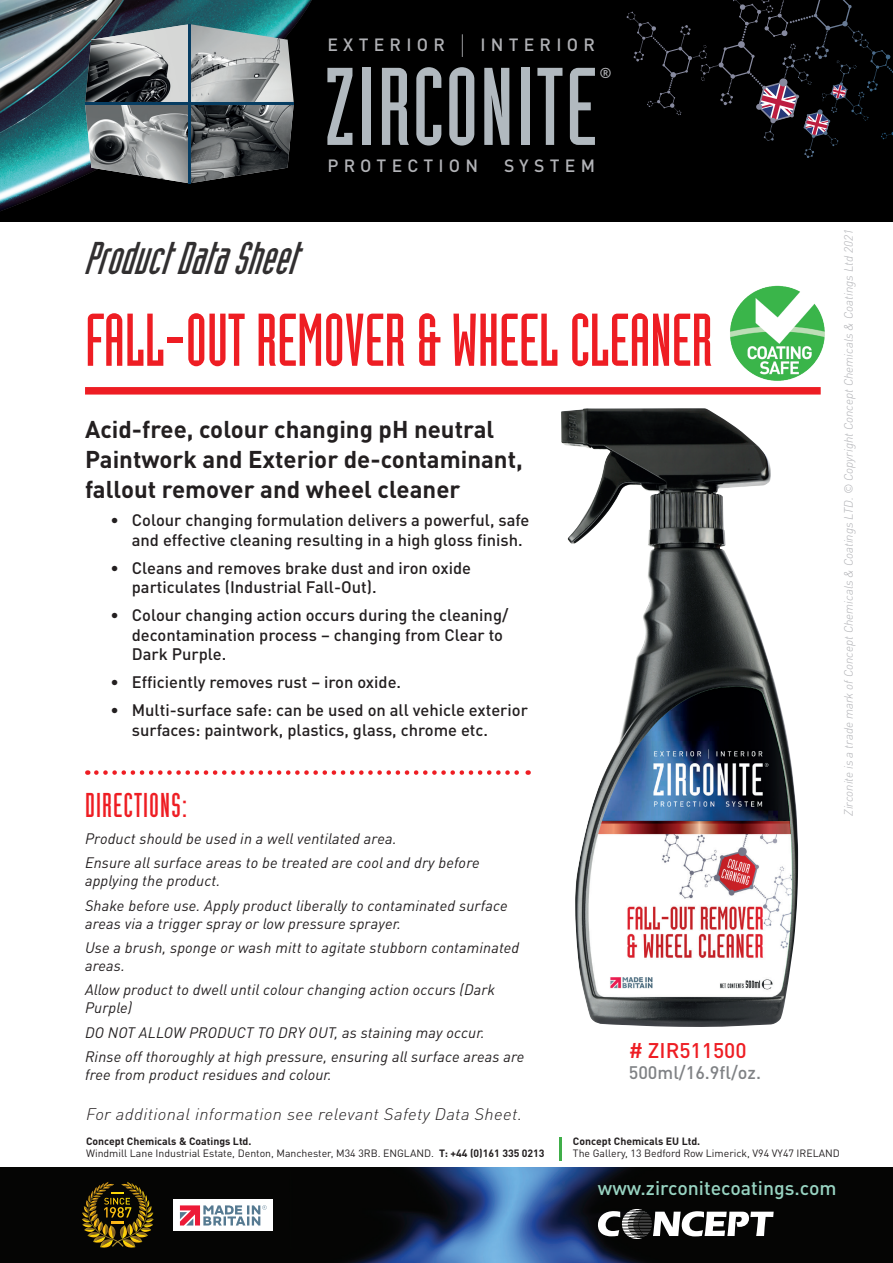
<style>
.page{position:relative;width:893px;height:1263px;background:#fff}
.page>*{position:absolute;margin:0;border:0;box-sizing:border-box;transform-origin:0 0}
.t1{font:78px "Mech Monoline";letter-spacing:-.005em;color:#ee1d23}
.t2{font:italic 48px "Mech Monoline";color:#312f30}
.t3{font:36px "Mech Monoline";letter-spacing:.03em;color:#ee1d23}
.t4{font:700 24px/30px "DIN Pro";color:#231f20}
.t5{font:500 21px "DIN Pro";color:#ee1d23}
.t6{font:500 19.5px "DIN Pro";color:#98d4c2}
.t7{font:500 18px "DIN Pro";color:#808285}
.t8{font:500 17.55px "DIN Pro";letter-spacing:.3em;color:#b0b1b5}
.t9{font:500 17.55px "DIN Pro";letter-spacing:.3em;color:#b2b3b7}
.t10{font:500 16.5px/19.5px "DIN Pro";color:#231f20}
.t11{font:italic 300 16.5px "DIN Pro";letter-spacing:.02em;color:#231f20;scale:1.05 1}
.t12{font:italic 15px/24.3px "DIN Pro";letter-spacing:.01em;color:#231f20}
.t13{font:500 14.25px "DIN Pro";color:#b2b3b7}
.t14{font:italic 300 12px "DIN Pro";color:#b0b1b5}
.t15{font:10.5px/12px "DIN Pro";color:#231f20}
.t16{font:700 10.5px "DIN Pro";color:#231f20}
.s1{font-weight:300;font-size:26.4px}
.s2{font-weight:700}
</style>
<div class="page">
<div style="left:85px;top:387px;width:736px;height:8px;background:#ee1d23"></div>
<svg style="left:96px;top:770px;width:433px;height:5px"></svg>
<img style="left:561px;top:408px;width:237px;height:619px">
<img style="left:730px;top:285px;width:95px;height:96px">
<img style="left:0;top:1167px;width:893px;height:96px">
<svg style="left:82px;top:1182px;width:72px;height:66px;background:#4c3c0b"></svg>
<div style="left:0;top:0;width:893px;height:221px;background:#000"></div>
<img style="left:0;top:0;width:312px;height:211px">
<svg style="left:627px;top:0;width:266px;height:158px"></svg>
<svg style="left:327px;top:68px;width:25px;height:77px"></svg>
<div style="left:362px;top:68px;width:8px;height:77px;background:#b1b9bf"></div>
<svg style="left:382px;top:68px;width:27px;height:77px"></svg>
<svg style="left:416px;top:67px;width:25px;height:79px"></svg>
<svg style="left:449px;top:67px;width:25px;height:79px"></svg>
<svg style="left:484px;top:68px;width:25px;height:77px"></svg>
<div style="left:521px;top:68px;width:8px;height:77px;background:#b1b9bf"></div>
<svg style="left:537px;top:68px;width:25px;height:77px"></svg>
<svg style="left:570px;top:68px;width:25px;height:77px"></svg>
<svg style="left:85px;top:24px;width:209px;height:159px;background:#777d7f"></svg>
<hr style="left:188px;top:24px;width:2px;height:159px;background:#073d62">
<hr style="left:85px;top:103px;width:209px;height:2px;background:#073d62">
<div style="left:174px;top:1199px;width:99px;height:32px;background:#fff"></div>
<svg style="left:180px;top:1205px;width:87px;height:20px"></svg>
<svg style="left:598px;top:1209px;width:176px;height:30px"></svg>
<hr style="left:559px;top:1137px;width:2px;height:23px;background:#40ae49">
<p class="t8" style="left:327px;top:31px;width:269px">EXTERIOR <span class="s1">|</span> INTERIOR</p>
<p class="t13" style="left:600px;top:61px;width:14px">®</p>
<p class="t9" style="left:327px;top:151px;width:152px">PROTECTION</p>
<p class="t9" style="left:504px;top:151px;width:92px">SYSTEM</p>
<h2 class="t2" style="left:83px;top:234px;width:230px">ProductDataSheet</h2>
<h1 class="t1" style="left:85px;top:300px;width:629px">FALL-OUT REMOVER &amp; WHEEL CLEANER</h1>
<h3 class="t4" style="left:85px;top:412px;width:439px">Acid-free, colour changing pH neutral<br>Paintwork and Exterior de-contaminant, fallout remover and wheel cleaner</h3>
<p class="t10" style="left:132px;top:509px;width:399px;text-indent:-21px">• Colour changing formulation delivers a powerful, safe and effective cleaning resulting in a high gloss finish.</p>
<p class="t10" style="left:132px;top:556px;width:341px;text-indent:-21px">• Cleans and removes brake dust and iron oxide particulates (Industrial Fall-Out).</p>
<p class="t10" style="left:132px;top:604px;width:378px;text-indent:-21px">• Colour changing action occurs during the cleaning/ decontamination process – changing from Clear to<br>Dark Purple.</p>
<p class="t10" style="left:111px;top:671px;width:292px">• Efficiently removes rust – iron oxide.</p>
<p class="t10" style="left:132px;top:699px;width:398px;text-indent:-21px">• Multi-surface safe: can be used on all vehicle exterior surfaces: paintwork, plastics, glass, chrome etc.</p>
<h3 class="t3" style="left:85px;top:787px;width:104px">DIRECTIONS:</h3>
<p class="t12" style="left:85px;top:825px;width:396px">Product should be used in a well ventilated area.<br>Ensure all surface areas to be treated are cool and dry before</p>
<p class="t12" style="left:85px;top:867px;width:424px">applying the product.<br>Shake before use. Apply product liberally to contaminated surface</p>
<p class="t12" style="left:85px;top:909px;width:436px">areas via a trigger spray or low pressure sprayer.<br>Use a brush, sponge or wash mitt to agitate stubborn contaminated</p>
<p class="t12" style="left:85px;top:952px;width:412px">areas.<br>Allow product to dwell until colour changing action occurs (Dark</p>
<p class="t12" style="left:85px;top:994px;width:441px">Purple)<br>DO NOT ALLOW PRODUCT TO DRY OUT, as staining may occur.<br>Rinse off thoroughly at high pressure, ensuring all surface areas are</p>
<p class="t12" style="left:85px;top:1061px;width:248px">free from product residues and colour.</p>
<p class="t11" style="left:86px;top:1101px;width:417px">For additional information see relevant Safety Data Sheet.</p>
<h3 class="t5" style="left:629px;top:1033px;width:119px"># ZIR511500</h3>
<p class="t7" style="left:629px;top:1058px;width:134px">500ml/16.9fl/oz.</p>
<p class="t14" style="left:839px;top:816px;width:588px;rotate:-90deg">Zirconite is a trade mark of Concept Chemicals &amp; Coatings LTD. © Copyright Concept Chemicals &amp; Coatings Ltd 2021</p>
<p class="t15" style="left:86px;top:1134px;width:460px"><span class="s2">Concept Chemicals &amp; Coatings Ltd.<br></span>Windmill Lane Industrial Estate, Denton, Manchester, M34 3RB. ENGLAND. <span class="s2">T: +44 (0)161 335 0213</span></p>
<p class="t16" style="left:573px;top:1132px;width:129px">Concept Chemicals EU Ltd.</p>
<p class="t15" style="left:573px;top:1146px;width:268px">The Gallery, 13 Bedford Row Limerick, V94 VY47 IRELAND</p>
<h3 class="t6" style="left:598px;top:1172px;width:240px">www.zirconitecoatings.com</h3>
</div>
